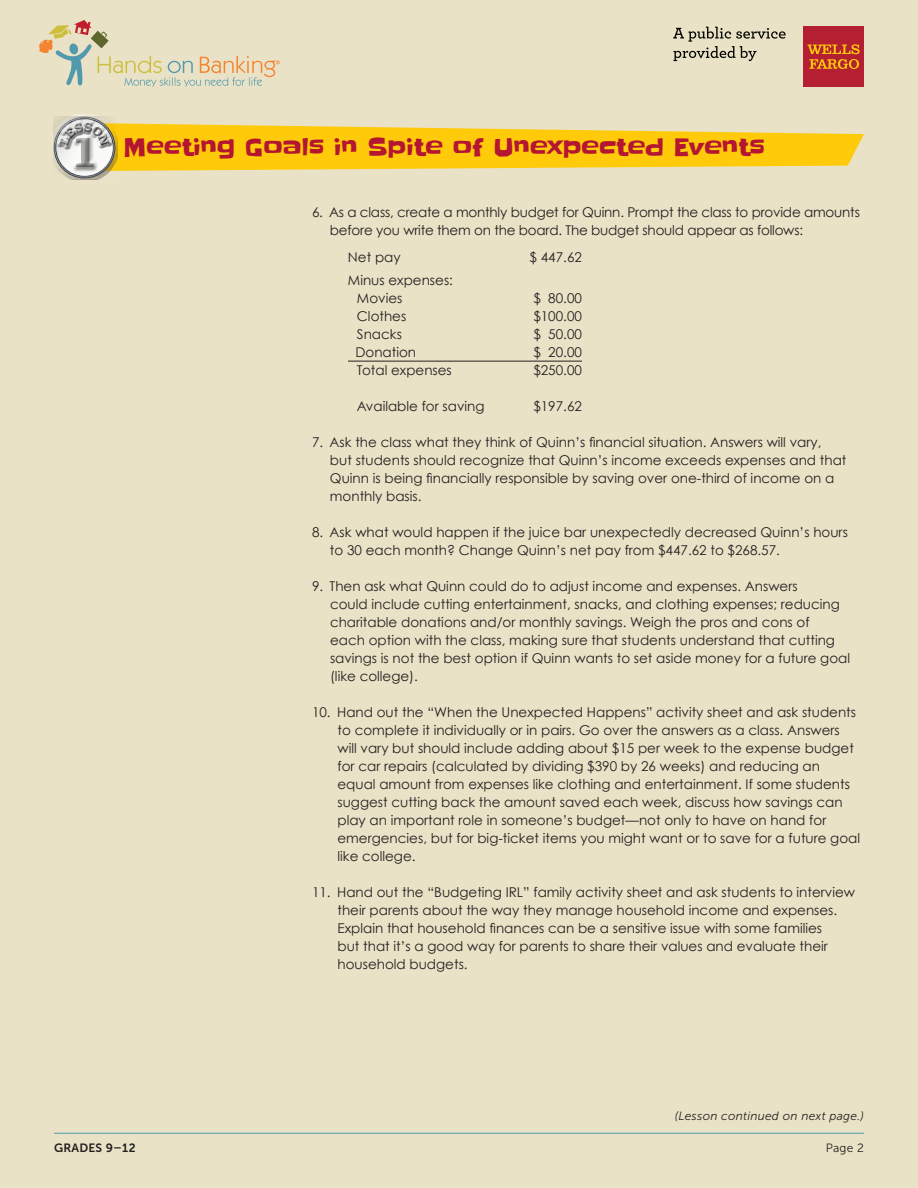
<style>
.page{position:relative;width:918px;height:1188px;background:#eae2c6}
.page>*{position:absolute;margin:0;border:0;box-sizing:border-box;transform-origin:0 0}
.t1{font:700 42px "Turnip";color:#9f9e9b}
.t2{font:24px "Slackey";color:#b41530}
.t3{font:13.5px/18px "Century Gothic";color:#231f20}
.t4{font:italic 12px "Museo Sans 300";letter-spacing:.02em;color:#231f20}
.t5{font:12px "Museo Sans 700";letter-spacing:.02em;color:#231f20}
.t6{font:12px "Museo Sans 300";color:#231f20}
</style>
<div class="page">
<hr style="left:348px;top:361px;width:234px;height:1px;background:#231f20">
<hr style="left:54px;top:1133px;width:810px;height:1px;background:#5199ad">
<svg style="left:39px;top:20px;width:241px;height:67px"></svg>
<div style="left:804px;top:27px;width:60px;height:60px;background:#b41f31"></div>
<svg style="left:808px;top:44px;width:52px;height:25px"></svg>
<svg style="left:673px;top:27px;width:113px;height:34px"></svg>
<div style="left:52px;top:114px;width:66px;height:49px;background:#fff;opacity:.75"></div>
<div style="left:52px;top:126px;width:66px;height:54px;background:#eae2c6"></div>
<div style="left:53px;top:116px;width:63px;height:63px;background:#231f20;opacity:.78"></div>
<div style="left:71px;top:134px;width:29px;height:39px;background:#231f20;opacity:.75"></div>
<div style="left:56px;top:119px;width:57px;height:27px;background:#fff;opacity:.75"></div>
<div style="left:56px;top:121px;width:57px;height:29px;background:#231f20;opacity:.75"></div>
<svg style="left:60px;top:122px;width:804px;height:49px"></svg>
<p class="t1" style="left:74px;top:125px;width:22px">1</p>
<p class="t2" style="left:123px;top:130px;width:644px">Meeting Goals in Spite of Unexpected Events</p>
<p class="t3" style="left:330px;top:203px;width:531px;text-indent:-18px">6. As a class, create a monthly budget for Quinn. Prompt the class to provide amounts before you write them on the board. The budget should appear as follows:</p>
<p class="t3" style="left:348px;top:248px;width:54px">Net pay</p>
<p class="t3" style="left:530px;top:248px;width:54px">$ 447.62</p>
<p class="t3" style="left:348px;top:271px;width:106px">Minus expenses:</p>
<p class="t3" style="left:357px;top:289px;width:47px">Movies</p>
<p class="t3" style="left:533px;top:289px;width:50px">$ 80.00</p>
<p class="t3" style="left:357px;top:307px;width:51px">Clothes</p>
<p class="t3" style="left:533px;top:307px;width:50px">$100.00</p>
<p class="t3" style="left:357px;top:325px;width:46px">Snacks</p>
<p class="t3" style="left:533px;top:325px;width:50px">$ 50.00</p>
<p class="t3" style="left:356px;top:343px;width:62px">Donation</p>
<p class="t3" style="left:533px;top:343px;width:50px">$ 20.00</p>
<p class="t3" style="left:357px;top:361px;width:96px">Total expenses</p>
<p class="t3" style="left:533px;top:361px;width:50px">$250.00</p>
<p class="t3" style="left:357px;top:397px;width:129px">Available for saving</p>
<p class="t3" style="left:533px;top:397px;width:50px">$197.62</p>
<p class="t3" style="left:330px;top:433px;width:518px;text-indent:-18px">7. Ask the class what they think of Quinn’s financial situation. Answers will vary, but students should recognize that Quinn’s income exceeds expenses and that Quinn is being financially responsible by saving over one-third of income on a monthly basis.</p>
<p class="t3" style="left:330px;top:523px;width:519px;text-indent:-18px">8. Ask what would happen if the juice bar unexpectedly decreased Quinn’s hours to 30 each month? Change Quinn’s net pay from $447.62 to $268.57.</p>
<p class="t3" style="left:330px;top:577px;width:522px;text-indent:-18px">9. Then ask what Quinn could do to adjust income and expenses. Answers<br>could include cutting entertainment, snacks, and clothing expenses; reducing charitable donations and/or monthly savings. Weigh the pros and cons of<br>each option with the class, making sure that students understand that cutting savings is not the best option if Quinn wants to set aside money for a future goal (like college).</p>
<p class="t3" style="left:338px;top:703px;width:524px;text-indent:-26px">10. Hand out the “When the Unexpected Happens” activity sheet and ask students to complete it individually or in pairs. Go over the answers as a class. Answers will vary but should include adding about $15 per week to the expense budget for car repairs (calculated by dividing $390 by 26 weeks) and reducing an equal amount from expenses like clothing and entertainment. If some students suggest cutting back the amount saved each week, discuss how savings can play an important role in someone’s budget—not only to have on hand for emergencies, but for big-ticket items you might want or to save for a future goal like college.</p>
<p class="t3" style="left:338px;top:882px;width:519px;text-indent:-26px">11. Hand out the “Budgeting IRL” family activity sheet and ask students to interview their parents about the way they manage household income and expenses.<br>Explain that household finances can be a sensitive issue with some families<br>but that it’s a good way for parents to share their values and evaluate their household budgets.</p>
<p class="t4" style="left:675px;top:1109px;width:191px">(Lesson continued on next page.)</p>
<p class="t5" style="left:54px;top:1141px;width:83px">GRADES 9–12</p>
<p class="t6" style="left:826px;top:1141px;width:40px">Page 2</p>
</div>
